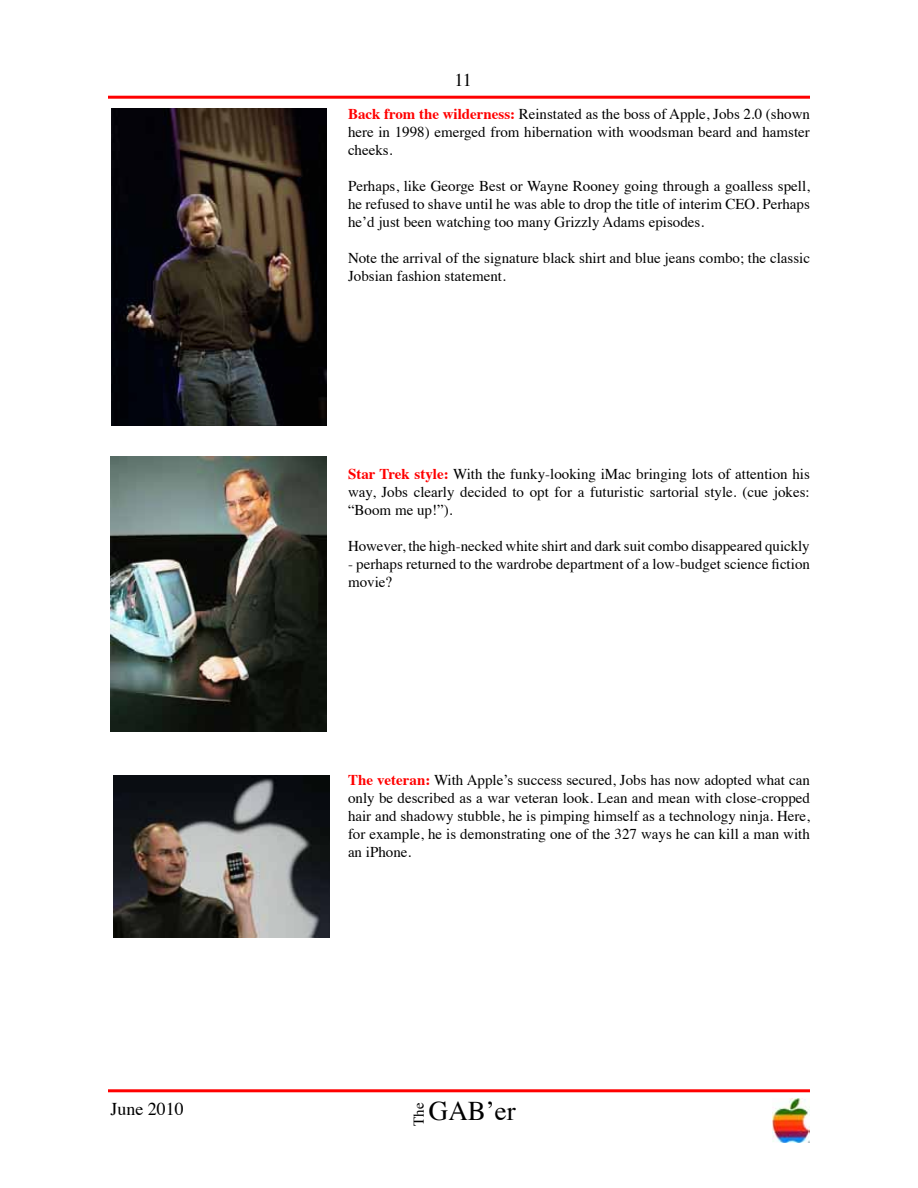
<style>
.page{position:relative;width:918px;height:1188px;background:#fff}
.page>*{position:absolute;margin:0;border:0;box-sizing:border-box;transform-origin:0 0}
.t1{font:27px "Times";color:#000}
.t2{font:18px "Times";color:#000}
.t3{font:15px/18px "Times";color:#000;text-align:justify}
.s1{font-weight:700;color:#f00}
</style>
<div class="page">
<img style="left:772px;top:1099px;width:38px;height:43px">
<hr style="left:108px;top:96px;width:702px;height:3px;background:#f00">
<hr style="left:108px;top:1089px;width:702px;height:3px;background:#f00">
<img style="left:111px;top:108px;width:216px;height:318px">
<img style="left:110px;top:456px;width:216px;height:276px">
<img style="left:113px;top:775px;width:216px;height:162px">
<p class="t2" style="left:110px;top:1092px;width:75px">June 2010</p>
<p class="t2" style="left:454px;top:63px;width:19px">11</p>
<p class="t3" style="left:348px;top:104px;width:463px"><span class="s1">Back from the wilderness:</span> Reinstated as the boss of Apple, Jobs 2.0 (shown here in 1998) emerged from hibernation with woodsman beard and hamster cheeks.</p>
<p class="t3" style="left:348px;top:176px;width:464px">Perhaps, like George Best or Wayne Rooney going through a goalless spell, he refused to shave until he was able to drop the title of interim CEO. Perhaps he’d just been watching too many Grizzly Adams episodes.</p>
<p class="t3" style="left:348px;top:248px;width:464px">Note the arrival of the signature black shirt and blue jeans combo; the classic<br>Jobsian fashion statement.</p>
<p class="t3" style="left:348px;top:464px;width:463px"><span class="s1">Star Trek style:</span> With the funky-looking iMac bringing lots of attention his way, Jobs clearly decided to opt for a futuristic sartorial style. (cue jokes: “Boom me up!”).</p>
<p class="t3" style="left:348px;top:536px;width:463px">However, the high-necked white shirt and dark suit combo disappeared quickly</p>
<p class="t3" style="left:348px;top:554px;width:463px">- perhaps returned to the wardrobe department of a low-budget science fiction movie?</p>
<p class="t3" style="left:348px;top:770px;width:464px"><span class="s1">The veteran:</span> With Apple’s success secured, Jobs has now adopted what can only be described as a war veteran look. Lean and mean with close-cropped hair and shadowy stubble, he is pimping himself as a technology ninja. Here, for example, he is demonstrating one of the 327 ways he can kill a man with an iPhone.</p>
<p class="t3" style="left:408px;top:1126px;width:25px;rotate:-90deg">The</p>
<h1 class="t1" style="left:429px;top:1086px;width:88px">GAB’er</h1>
</div>
